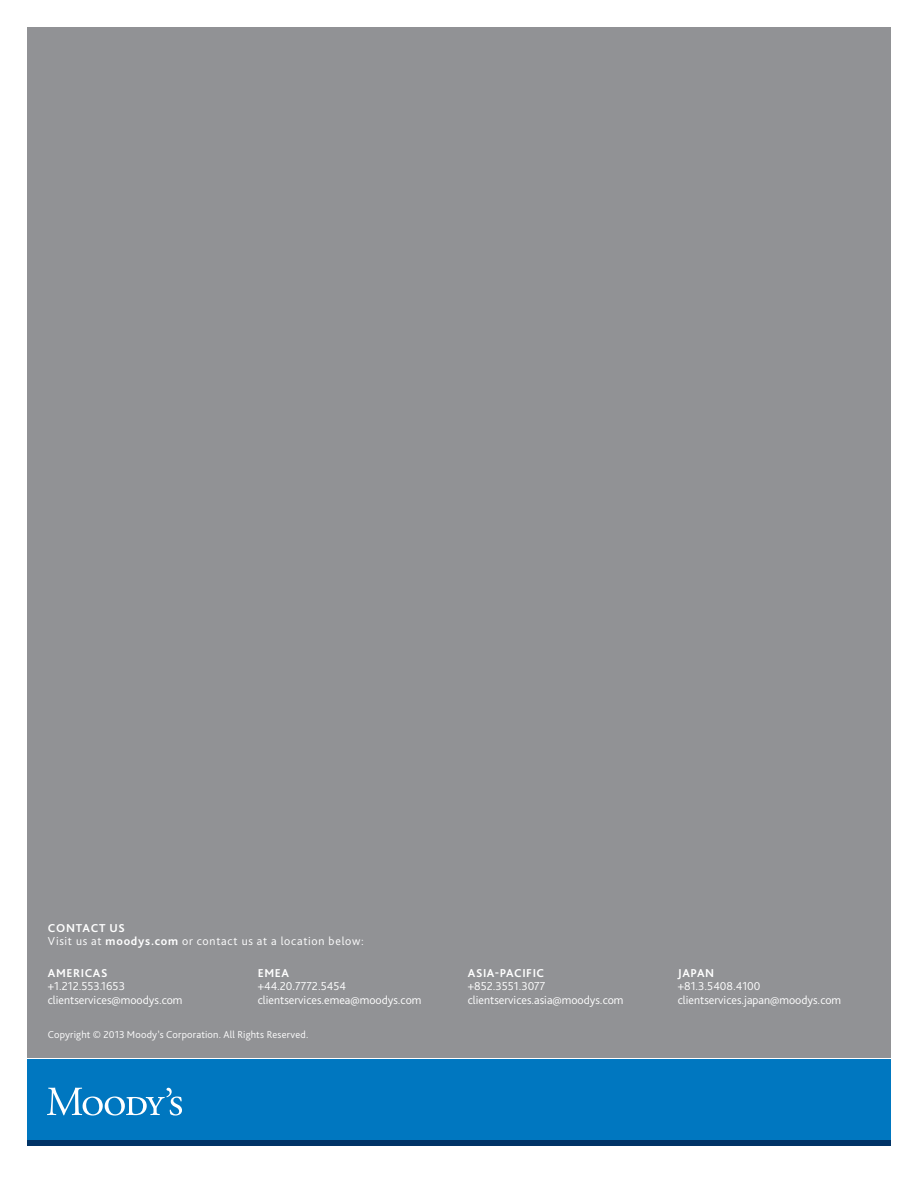
<style>
.page{position:relative;width:918px;height:1188px;background:#fff}
.page>*{position:absolute;margin:0;border:0;box-sizing:border-box;transform-origin:0 0}
.Sidenotes{font:300 12px "Bliss Pro";color:#fff}
.BACK_COVER___Contact{font:300 12px "Bliss Pro";letter-spacing:.06em;color:#fff}
.Sidenotes-2{font:700 12px "Bliss Pro";letter-spacing:.05em;color:#fff}
.BACK_COVER___Contact-2{font:700 12px "Bliss Pro";letter-spacing:.065em;color:#fff}
.t1{font:300 10.5px "Bliss Pro";letter-spacing:.02em;color:#fff}
.s1{font-weight:700}
</style>
<div class="page">
<div style="left:27px;top:1060px;width:864px;height:80px;background:#0077c0"></div>
<div style="left:27px;top:1140px;width:864px;height:6px;background:#003367"></div>
<div style="left:27px;top:27px;width:864px;height:1031px;background:#919295"></div>
<svg style="left:47px;top:1088px;width:135px;height:28px"></svg>
<p class="BACK_COVER___Contact-2" style="left:48px;top:920px;width:79px">CONTACT US</p>
<p class="BACK_COVER___Contact" style="left:48px;top:934px;width:317px">Visit us at <span class="s1">moodys.com</span> or contact us at a location below:</p>
<p class="Sidenotes-2" style="left:48px;top:965px;width:61px">AMERICAS</p>
<p class="Sidenotes" style="left:48px;top:979px;width:79px">+1.212.553.1653</p>
<p class="Sidenotes" style="left:48px;top:992px;width:136px">clientservices@moodys.com</p>
<p class="Sidenotes-2" style="left:258px;top:965px;width:33px">EMEA</p>
<p class="Sidenotes" style="left:258px;top:979px;width:90px">+44.20.7772.5454</p>
<p class="Sidenotes" style="left:258px;top:992px;width:165px">clientservices.emea@moodys.com</p>
<p class="t1" style="left:48px;top:1028px;width:262px">Copyright © 2013 Moody’s Corporation. All Rights Reserved.</p>
<p class="Sidenotes-2" style="left:468px;top:965px;width:78px">ASIA-PACIFIC</p>
<p class="Sidenotes" style="left:468px;top:979px;width:79px">+852.3551.3077</p>
<p class="Sidenotes" style="left:468px;top:992px;width:157px">clientservices.asia@moodys.com</p>
<p class="Sidenotes-2" style="left:678px;top:965px;width:38px">JAPAN</p>
<p class="Sidenotes" style="left:678px;top:979px;width:84px">+81.3.5408.4100</p>
<p class="Sidenotes" style="left:678px;top:992px;width:165px">clientservices.japan@moodys.com</p>
</div>
